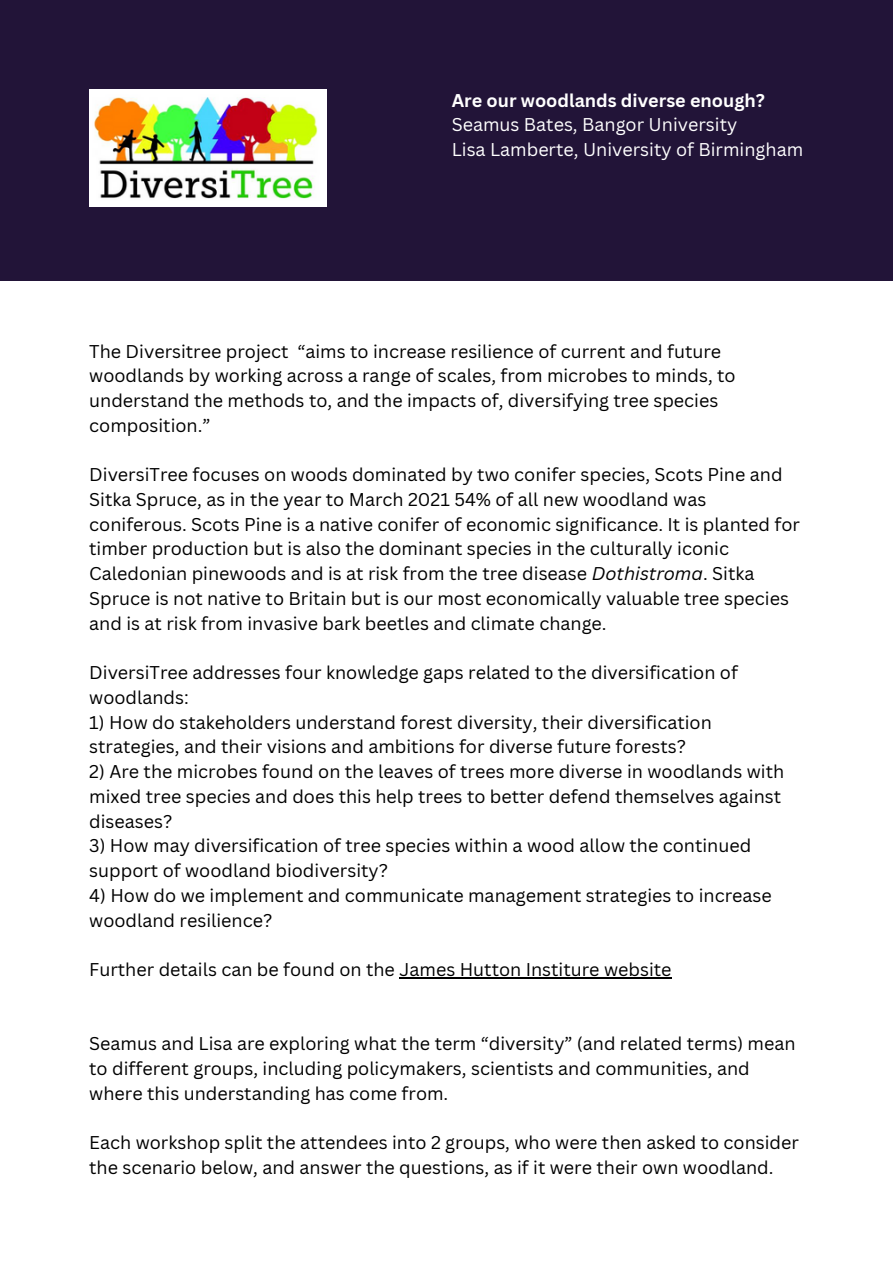
<style>
.page{position:relative;width:893px;height:1264px;background:#fff}
.page>*{position:absolute;margin:0;border:0;box-sizing:border-box;transform-origin:0 0}
.t1{font:18px/24.8px "Canva Sans";color:#000}
.t2{font:18px "Canva Sans";color:#fff}
.t3{font:700 18px "Canva Sans";color:#fff}
.s1{font-style:italic}
</style>
<div class="page">
<div style="left:0;top:0;width:892px;height:281px;background:#221438"></div>
<img style="left:89px;top:89px;width:237px;height:117px">
<hr style="left:399px;top:977px;width:272px;height:1px;background:#000">
<p class="t3" style="left:451px;top:87px;width:314px">Are our woodlands diverse enough?</p>
<p class="t2" style="left:451px;top:112px;width:287px">Seamus Bates, Bangor University</p>
<p class="t2" style="left:451px;top:137px;width:353px">Lisa Lamberte, University of Birmingham</p>
<p class="t1" style="left:89px;top:338px;width:648px">The Diversitree project “aims to increase resilience of current and future woodlands by working across a range of scales, from microbes to minds, to understand the methods to, and the impacts of, diversifying tree species composition.”</p>
<p class="t1" style="left:89px;top:462px;width:712px">DiversiTree focuses on woods dominated by two conifer species, Scots Pine and Sitka Spruce, as in the year to March 2021 54% of all new woodland was coniferous. Scots Pine is a native conifer of economic significance. It is planted for timber production but is also the dominant species in the culturally iconic Caledonian pinewoods and is at risk from the tree disease <span class="s1">Dothistroma</span>. Sitka Spruce is not native to Britain but is our most economically valuable tree species and is at risk from invasive bark beetles and climate change.</p>
<p class="t1" style="left:89px;top:660px;width:650px">DiversiTree addresses four knowledge gaps related to the diversification of woodlands:</p>
<p class="t1" style="left:89px;top:709px;width:624px">1) How do stakeholders understand forest diversity, their diversification strategies, and their visions and ambitions for diverse future forests?</p>
<p class="t1" style="left:89px;top:758px;width:696px">2) Are the microbes found on the leaves of trees more diverse in woodlands with mixed tree species and does this help trees to better defend themselves against diseases?</p>
<p class="t1" style="left:89px;top:833px;width:663px">3) How may diversification of tree species within a wood allow the continued support of woodland biodiversity?</p>
<p class="t1" style="left:89px;top:882px;width:684px">4) How do we implement and communicate management strategies to increase woodland resilience?</p>
<p class="t1" style="left:89px;top:956px;width:583px">Further details can be found on the James Hutton Institure website</p>
<p class="t1" style="left:89px;top:1030px;width:707px">Seamus and Lisa are exploring what the term “diversity” (and related terms) mean to different groups, including policymakers, scientists and communities, and where this understanding has come from.</p>
<p class="t1" style="left:89px;top:1129px;width:711px">Each workshop split the attendees into 2 groups, who were then asked to consider the scenario below, and answer the questions, as if it were their own woodland.</p>
</div>
